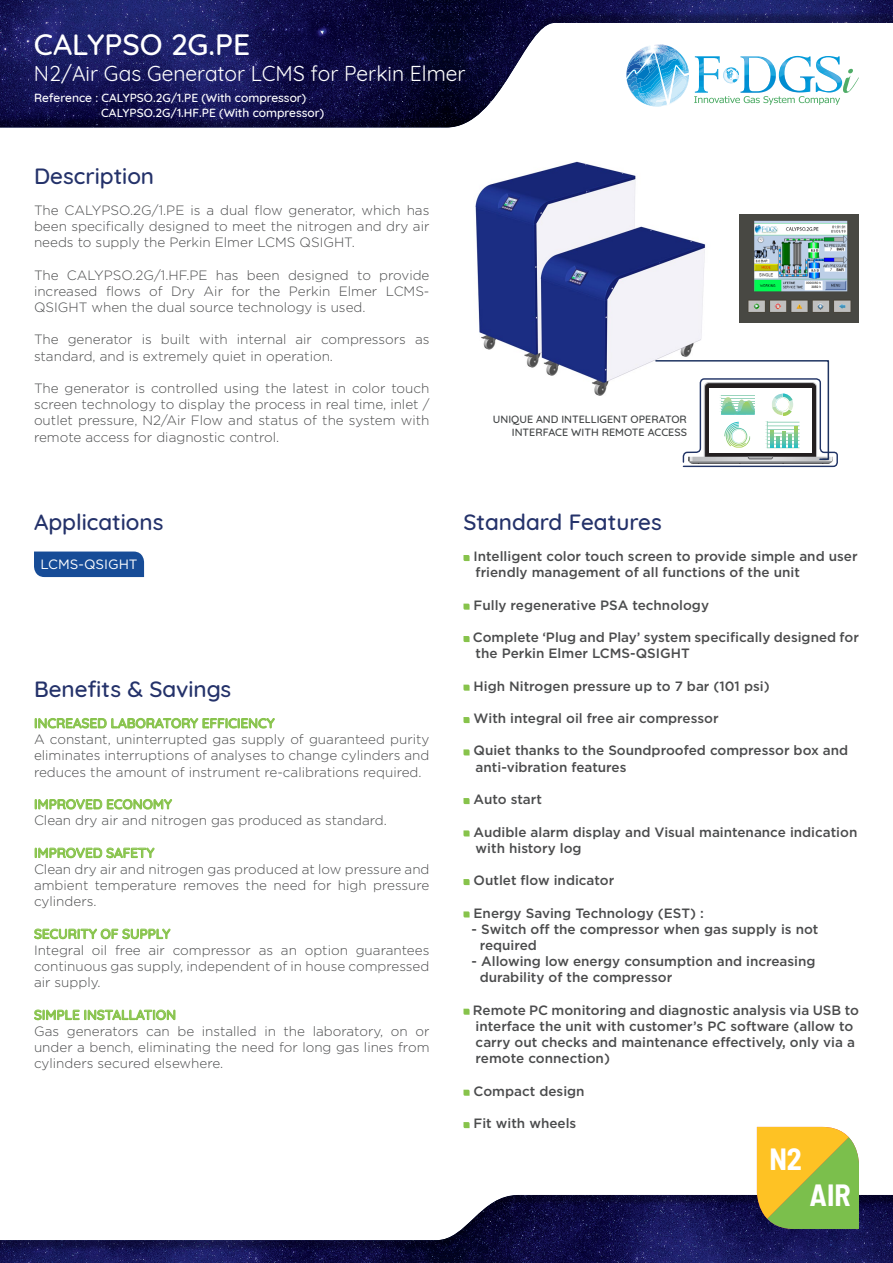
<style>
.page{position:relative;width:893px;height:1263px;background:#fff}
.page>*{position:absolute;margin:0;border:0;box-sizing:border-box;transform-origin:0 0}
.t1{font:500 30px "Quicksand";color:#fff}
.t2{font:700 semi-condensed 30px "Barlow";color:#fff}
.t3{font:500 22.5px "Quicksand";color:#24326a}
.t4{font:21px "Quicksand";color:#fff}
.t5{font:300 13.5px/16.2px "Gotham";color:#4b4c4d;text-align:justify}
.t6{font:500 13.5px "Gotham";color:#4b4c4d}
.t7{font:500 13.5px "Quicksand";color:#87c34b}
.t8{font:13.5px "Gotham";color:#fff}
.t9{font:500 12px "Quicksand";color:#fff}
.t10{font:500 10.8px/12.9px "Quicksand";color:#414445;text-align:right}
</style>
<div class="page">
<div style="left:0;top:1194px;width:893px;height:69px;background:#231f20;opacity:.3"></div>
<svg style="left:757px;top:1127px;width:102px;height:102px;background:#b9bc3d"></svg>
<svg style="left:463px;top:555px;width:7px;height:6px"></svg>
<svg style="left:463px;top:604px;width:7px;height:6px"></svg>
<svg style="left:463px;top:636px;width:7px;height:6px"></svg>
<svg style="left:463px;top:685px;width:7px;height:6px"></svg>
<svg style="left:463px;top:717px;width:7px;height:6px"></svg>
<svg style="left:463px;top:749px;width:7px;height:6px"></svg>
<svg style="left:463px;top:798px;width:7px;height:6px"></svg>
<svg style="left:463px;top:830px;width:7px;height:6px"></svg>
<svg style="left:463px;top:879px;width:7px;height:6px"></svg>
<svg style="left:463px;top:911px;width:7px;height:6px"></svg>
<svg style="left:463px;top:1009px;width:7px;height:6px"></svg>
<svg style="left:463px;top:1090px;width:7px;height:6px"></svg>
<svg style="left:463px;top:1122px;width:7px;height:6px"></svg>
<svg style="left:35px;top:717px;width:240px;height:12px"></svg>
<svg style="left:35px;top:798px;width:137px;height:12px"></svg>
<svg style="left:35px;top:847px;width:119px;height:12px"></svg>
<svg style="left:34px;top:929px;width:136px;height:10px"></svg>
<svg style="left:34px;top:1009px;width:141px;height:12px"></svg>
<div style="left:34px;top:551px;width:110px;height:26px;background:#174c97"></div>
<img style="left:739px;top:215px;width:119px;height:107px">
<img style="left:475px;top:161px;width:231px;height:235px">
<svg style="left:654px;top:359px;width:184px;height:109px"></svg>
<div style="left:0;top:0;width:893px;height:128px;background:#231f20;opacity:.3"></div>
<svg style="left:624px;top:44px;width:235px;height:63px"></svg>
<p class="t1" style="left:34px;top:20px;width:218px">CALYPSO 2G.PE</p>
<p class="t4" style="left:34px;top:57px;width:433px">N2/Air Gas Generator LCMS for Perkin Elmer</p>
<p class="t9" style="left:34px;top:88px;width:274px">Reference : CALYPSO.2G/1.PE (With compressor)</p>
<p class="t9" style="left:101px;top:103px;width:224px">CALYPSO.2G/1.HF.PE (With compressor)</p>
<p class="t3" style="left:34px;top:158px;width:122px">Description</p>
<p class="t5" style="left:34px;top:202px;width:397px">The CALYPSO.2G/1.PE is a dual flow generator, which has been specifically designed to meet the nitrogen and dry air needs to supply the Perkin Elmer LCMS QSIGHT.</p>
<p class="t5" style="left:34px;top:266px;width:397px">The CALYPSO.2G/1.HF.PE has been designed to provide increased flows of Dry Air for the Perkin Elmer LCMS-QSIGHT when the dual source technology is used.</p>
<p class="t5" style="left:34px;top:331px;width:397px">The generator is built with internal air compressors as standard, and is extremely quiet in operation.</p>
<p class="t5" style="left:34px;top:380px;width:397px">The generator is controlled using the latest in color touch screen technology to display the process in real time, inlet / outlet pressure, N2/Air Flow and status of the system with remote access for diagnostic control.</p>
<p class="t10" style="left:493px;top:412px;width:196px">UNIQUE AND INTELLIGENT OPERATOR<br>INTERFACE WITH REMOTE ACCESS</p>
<p class="t3" style="left:34px;top:504px;width:131px">Applications</p>
<p class="t8" style="left:40px;top:556px;width:99px">LCMS-QSIGHT</p>
<p class="t3" style="left:34px;top:671px;width:199px">Benefits &amp; Savings</p>
<p class="t7" style="left:34px;top:712px;width:242px">INCREASED LABORATORY EFFICIENCY</p>
<p class="t5" style="left:34px;top:731px;width:397px">A constant, uninterrupted gas supply of guaranteed purity eliminates interruptions of analyses to change cylinders and reduces the amount of instrument re-calibrations required.</p>
<p class="t7" style="left:34px;top:793px;width:139px">IMPROVED ECONOMY</p>
<p class="t5" style="left:34px;top:812px;width:354px">Clean dry air and nitrogen gas produced as standard.</p>
<p class="t7" style="left:34px;top:842px;width:122px">IMPROVED SAFETY</p>
<p class="t5" style="left:34px;top:861px;width:397px">Clean dry air and nitrogen gas produced at low pressure and ambient temperature removes the need for high pressure cylinders.</p>
<p class="t7" style="left:34px;top:923px;width:138px">SECURITY OF SUPPLY</p>
<p class="t5" style="left:34px;top:942px;width:397px">Integral oil free air compressor as an option guarantees continuous gas supply, independent of in house compressed air supply.</p>
<p class="t7" style="left:34px;top:1004px;width:144px">SIMPLE INSTALLATION</p>
<p class="t5" style="left:34px;top:1023px;width:397px">Gas generators can be installed in the laboratory, on or under a bench, eliminating the need for long gas lines from cylinders secured elsewhere.</p>
<p class="t3" style="left:463px;top:504px;width:200px">Standard Features</p>
<p class="t6" style="left:474px;top:547px;width:386px">Intelligent color touch screen to provide simple and user</p>
<p class="t6" style="left:476px;top:564px;width:326px">friendly management of all functions of the unit</p>
<p class="t6" style="left:474px;top:596px;width:237px">Fully regenerative PSA technology</p>
<p class="t6" style="left:473px;top:628px;width:388px">Complete ‘Plug and Play’ system specifically designed for</p>
<p class="t6" style="left:476px;top:645px;width:216px">the Perkin Elmer LCMS-QSIGHT</p>
<p class="t6" style="left:474px;top:677px;width:298px">High Nitrogen pressure up to 7 bar (101 psi)</p>
<p class="t6" style="left:474px;top:709px;width:246px">With integral oil free air compressor</p>
<p class="t6" style="left:474px;top:742px;width:376px">Quiet thanks to the Soundproofed compressor box and</p>
<p class="t6" style="left:476px;top:758px;width:152px">anti-vibration features</p>
<p class="t6" style="left:474px;top:790px;width:70px">Auto start</p>
<p class="t6" style="left:474px;top:823px;width:385px">Audible alarm display and Visual maintenance indication</p>
<p class="t6" style="left:476px;top:839px;width:107px">with history log</p>
<p class="t6" style="left:474px;top:871px;width:142px">Outlet flow indicator</p>
<p class="t6" style="left:474px;top:904px;width:232px">Energy Saving Technology (EST) :</p>
<p class="t6" style="left:472px;top:920px;width:348px">- Switch off the compressor when gas supply is not</p>
<p class="t6" style="left:480px;top:936px;width:59px">required</p>
<p class="t6" style="left:472px;top:952px;width:345px">- Allowing low energy consumption and increasing</p>
<p class="t6" style="left:480px;top:969px;width:194px">durability of the compressor</p>
<p class="t6" style="left:473px;top:1001px;width:387px">Remote PC monitoring and diagnostic analysis via USB to</p>
<p class="t6" style="left:476px;top:1017px;width:379px">interface the unit with customer’s PC software (allow to</p>
<p class="t6" style="left:476px;top:1033px;width:381px">carry out checks and maintenance effectively, only via a</p>
<p class="t6" style="left:476px;top:1050px;width:136px">remote connection)</p>
<p class="t6" style="left:474px;top:1082px;width:113px">Compact design</p>
<p class="t6" style="left:474px;top:1114px;width:104px">Fit with wheels</p>
<p class="t2" style="left:769px;top:1141px;width:34px">N2</p>
<p class="t2" style="left:810px;top:1177px;width:43px">AIR</p>
</div>
